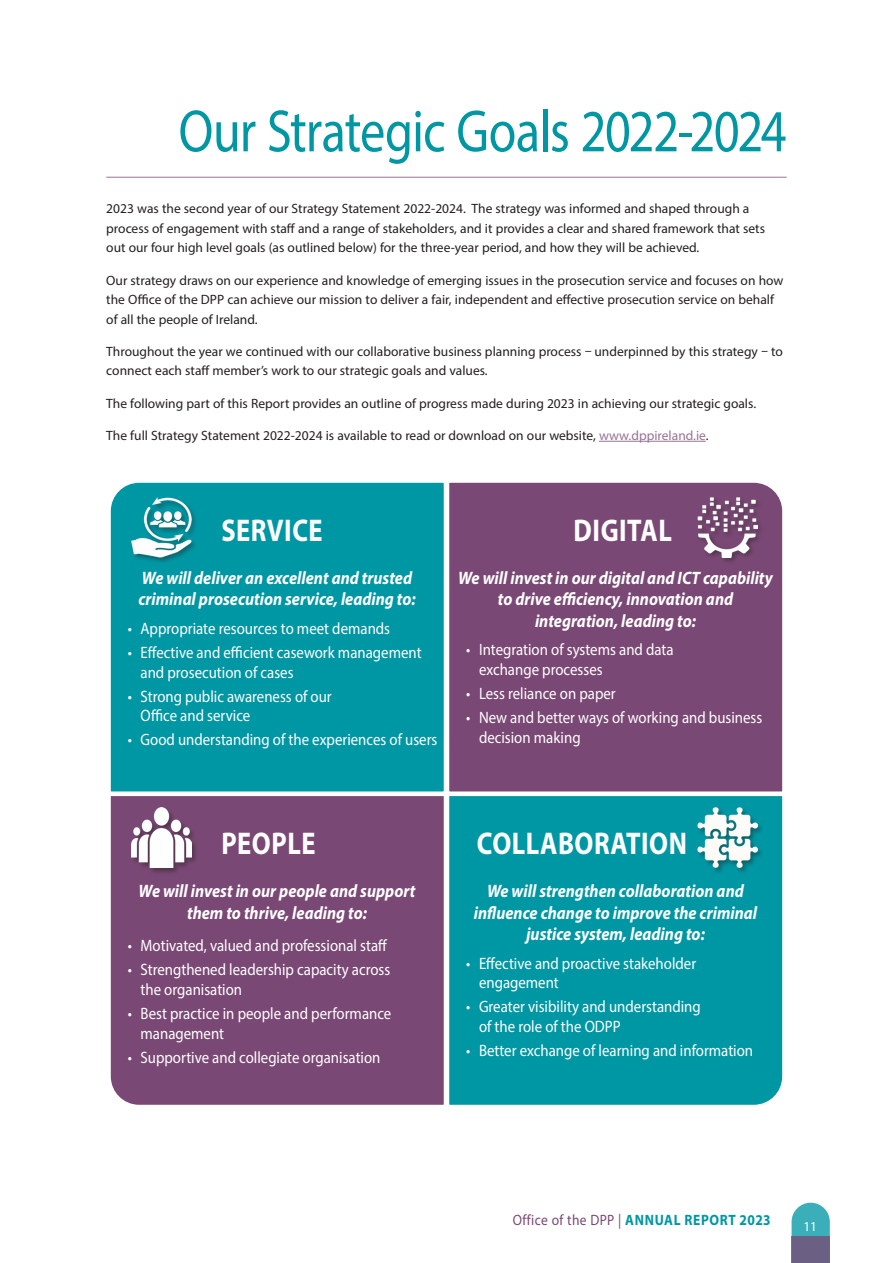
<style>
.page{position:relative;width:893px;height:1263px;background:#fff}
.page>*{position:absolute;margin:0;border:0;box-sizing:border-box;transform-origin:0 0}
.Chapter_Titles{font:60px "Myriad Pro";letter-spacing:-.02em;color:#0097a4;scale:.84 1}
.Heading1{font:700 31.5px "Myriad Pro";letter-spacing:.02em;color:#fff;scale:.84 1}
.Heading1-2{font:italic 700 18px/21.6px "Myriad Pro";color:#fff;text-align:center;scale:.9 1}
.t1{font:16.5px/19.8px "Myriad Pro";color:#fff;scale:.9 1}
.t2{font:700 15px "Myriad Pro";letter-spacing:.05em;color:#0097a4;scale:.9 1}
.t3{font:13.5px/19.5px "Myriad Pro";color:#231f20}
.t4{font:13.5px "Myriad Pro";color:#fff}
.s1{font-family:"Candara";font-style:italic}
.s2{color:#997396}
.s3{font-weight:400;color:#7a4874}
</style>
<div class="page">
<svg style="left:791px;top:1203px;width:39px;height:33px"></svg>
<div style="left:791px;top:1236px;width:39px;height:27px;background:#6b5f83"></div>
<div style="left:110px;top:482px;width:334px;height:309px;background:#0097a4"></div>
<div style="left:449px;top:482px;width:334px;height:309px;background:#7a4874"></div>
<div style="left:110px;top:791px;width:334px;height:314px;background:#7a4874"></div>
<div style="left:449px;top:791px;width:334px;height:314px;background:#0097a4"></div>
<div style="left:697px;top:496px;width:67px;height:68px;background:#231f20;opacity:.49"></div>
<img style="left:698px;top:497px;width:59px;height:60px">
<div style="left:131px;top:497px;width:67px;height:67px;background:#231f20;opacity:.49"></div>
<img style="left:132px;top:497px;width:59px;height:60px">
<div style="left:696px;top:807px;width:68px;height:68px;background:#231f20;opacity:.49"></div>
<img style="left:698px;top:808px;width:59px;height:59px">
<div style="left:131px;top:807px;width:68px;height:68px;background:#231f20;opacity:.49"></div>
<img style="left:132px;top:808px;width:59px;height:59px">
<hr style="left:106px;top:177px;width:681px;height:1px;background:#997396">
<hr style="left:599px;top:441px;width:107px;height:1px;background:#997396">
<p class="Chapter_Titles" style="left:179px;top:94px;width:725px">Our Strategic Goals 2022-2024</p>
<p class="t3" style="left:106px;top:199px;width:660px">2023 was the second year of our Strategy Statement 2022-2024. The strategy was informed and shaped through a process of engagement with staff and a range of stakeholders, and it provides a clear and shared framework that sets out our four high level goals (as outlined below) for the three-year period, and how they will be achieved.</p>
<p class="t3" style="left:106px;top:270px;width:679px">Our strategy draws on our experience and knowledge of emerging issues in the prosecution service and focuses on how the Office of the DPP can achieve our mission to deliver a fair, independent and effective prosecution service on behalf of all the people of Ireland.</p>
<p class="t3" style="left:106px;top:341px;width:678px">Throughout the year we continued with our collaborative business planning process <span class="s1">–</span> underpinned by this strategy <span class="s1">–</span> to connect each staff member’s work to our strategic goals and values.</p>
<p class="t3" style="left:106px;top:393px;width:651px">The following part of this Report provides an outline of progress made during 2023 in achieving our strategic goals.</p>
<p class="t3" style="left:106px;top:425px;width:604px">The full Strategy Statement 2022-2024 is available to read or download on our website, <span class="s2">www.dppireland.ie</span>.</p>
<p class="Heading1" style="left:221px;top:509px;width:122px">SERVICE</p>
<p class="Heading1-2" style="left:138px;top:566px;width:310px;text-align:left">We will deliver an excellent and trusted criminal prosecution service, leading to:</p>
<p class="t1" style="left:128px;top:618px;width:293px">• Appropriate resources to meet demands</p>
<p class="t1" style="left:141px;top:642px;width:314px;text-indent:-13px">• Effective and efficient casework management and prosecution of cases</p>
<p class="t1" style="left:141px;top:686px;width:214px;text-indent:-13px">• Strong public awareness of our<br>Office and service</p>
<p class="t1" style="left:128px;top:730px;width:346px">• Good understanding of the experiences of users</p>
<p class="Heading1" style="left:574px;top:509px;width:118px">DIGITAL</p>
<p class="Heading1-2" style="left:458px;top:566px;width:351px">We will invest in our digital and ICT capability to drive efficiency, innovation and integration, leading to:</p>
<p class="t1" style="left:479px;top:640px;width:218px;text-indent:-13px">• Integration of systems and data exchange processes</p>
<p class="t1" style="left:466px;top:683px;width:168px">• Less reliance on paper</p>
<p class="t1" style="left:479px;top:707px;width:316px;text-indent:-13px">• New and better ways of working and business decision making</p>
<p class="Heading1" style="left:221px;top:823px;width:114px">PEOPLE</p>
<p class="Heading1-2" style="left:139px;top:880px;width:309px">We will invest in our people and support them to thrive, leading to:</p>
<p class="t1" style="left:128px;top:935px;width:290px">• Motivated, valued and professional staff</p>
<p class="t1" style="left:141px;top:960px;width:279px;text-indent:-13px">• Strengthened leadership capacity across the organisation</p>
<p class="t1" style="left:141px;top:1003px;width:280px;text-indent:-13px">• Best practice in people and performance management</p>
<p class="t1" style="left:128px;top:1047px;width:282px">• Supportive and collegiate organisation</p>
<p class="Heading1" style="left:477px;top:823px;width:252px">COLLABORATION</p>
<p class="Heading1-2" style="left:474px;top:880px;width:316px">We will strengthen collaboration and influence change to improve the criminal justice system, leading to:</p>
<p class="t1" style="left:479px;top:953px;width:243px;text-indent:-13px">• Effective and proactive stakeholder engagement</p>
<p class="t1" style="left:479px;top:997px;width:248px;text-indent:-13px">• Greater visibility and understanding of the role of the ODPP</p>
<p class="t1" style="left:466px;top:1041px;width:320px">• Better exchange of learning and information</p>
<p class="t2" style="left:513px;top:1210px;width:288px"><span class="s3">Office of the DPP |</span> ANNUAL REPORT 2023</p>
<p class="t4" style="left:803px;top:1218px;width:15px">11</p>
</div>
